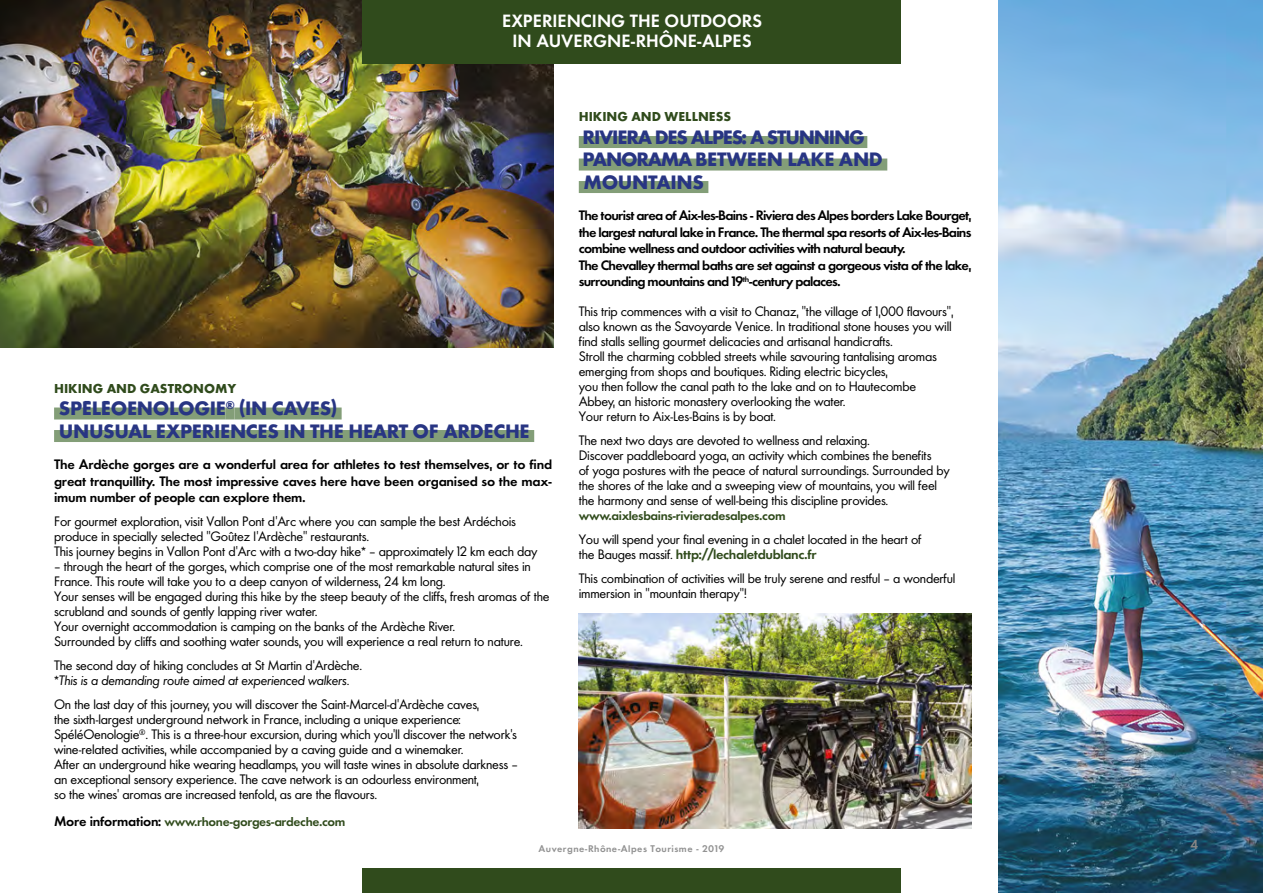
<style>
.page{position:relative;width:1263px;height:893px;background:#fff}
.page>*{position:absolute;margin:0;border:0;box-sizing:border-box;transform-origin:0 0}
.t1{font:18px/22.5px "C+Bold";letter-spacing:-.02em;color:#283583}
.t2{font:18px/22.5px "C+Bold";letter-spacing:-.07em;color:#283583}
.t3{font:16.5px/19.8px "C+Demi";color:#fff;text-align:center}
.t4{font:12.75px/15px "C+Regular";letter-spacing:-.02em;color:#000}
.t5{font:12.75px/16.5px "C+Demi";letter-spacing:-.06em;color:#000}
.t6{font:12.75px "C+Reg Ital";letter-spacing:-.02em;color:#000}
.t7{font:12.75px "C+Demi";letter-spacing:-.03em;color:#304b1c}
.t8{font:12px "C+Demi";letter-spacing:-.03em;color:#304b1c}
.t9{font:12px "C+Bold";color:#304b1c}
.t10{font:12px "C+Demi";color:#878787}
.t11{font:9px "C+Demi";letter-spacing:.05em;color:#929292}
.s1{font-family:"C+Regular";color:#000}
.s2{font-family:"Arial"}
.s3{font-size:12.75px;color:#000}
</style>
<div class="page">
<img style="left:998px;top:0;width:265px;height:893px">
<div style="left:579px;top:136px;width:288px;height:12px;background:#839e78"></div>
<div style="left:579px;top:159px;width:308px;height:12px;background:#839e78"></div>
<div style="left:579px;top:181px;width:129px;height:12px;background:#839e78"></div>
<div style="left:54px;top:407px;width:172px;height:12px;background:#839e78"></div>
<div style="left:226px;top:407px;width:9px;height:12px;background:#839e78"></div>
<div style="left:235px;top:407px;width:107px;height:12px;background:#839e78"></div>
<div style="left:54px;top:430px;width:480px;height:12px;background:#839e78"></div>
<img style="left:579px;top:613px;width:392px;height:215px">
<img style="left:0;top:0;width:553px;height:348px">
<div style="left:362px;top:868px;width:539px;height:25px;background:#304b1c"></div>
<div style="left:362px;top:0;width:539px;height:64px;background:#304b1c"></div>
<p class="t3" style="left:502px;top:11px;width:262px">EXPERIENCING THE OUTDOORS<br>IN AUVERGNE-RHÔNE-ALPES</p>
<p class="t3" style="left:545px;top:24px;width:168px">SÉJOURS OUTDOOR</p>
<p class="t9" style="left:579px;top:108px;width:154px">HIKING AND WELLNESS</p>
<h1 class="t2" style="left:583px;top:125px;width:302px">RIVIERA DES ALPES: A STUNNING<br>PANORAMA BETWEEN LAKE AND<br>MOUNTAINS</h1>
<p class="t5" style="left:579px;top:207px;width:394px">The tourist area of Aix-les-Bains - Riviera des Alpes borders Lake Bourget, the largest natural lake in France. The thermal spa resorts of Aix-les-Bains combine wellness and outdoor activities with natural beauty.<br>The Chevalley thermal baths are set against a gorgeous vista of the lake, surrounding mountains and 19<sup>th</sup>-century palaces.</p>
<p class="t4" style="left:579px;top:304px;width:376px">This trip commences with a visit to Chanaz, “the village of 1,000 flavours”, also known as the Savoyarde Venice. In traditional stone houses you will find stalls selling gourmet delicacies and artisanal handicrafts.<br>Stroll the charming cobbled streets while savouring tantalising aromas emerging from shops and boutiques. Riding electric bicycles,<br>you then follow the canal path to the lake and on to Hautecombe Abbey, an historic monastery overlooking the water.<br>Your return to Aix-Les-Bains is by boat.</p>
<p class="t4" style="left:579px;top:433px;width:372px">The next two days are devoted to wellness and relaxing.<br>Discover paddleboard yoga, an activity which combines the benefits<br>of yoga postures with the peace of natural surroundings. Surrounded by the shores of the lake and a sweeping view of mountains, you will feel the harmony and sense of well-being this discipline provides.</p>
<p class="t8" style="left:579px;top:507px;width:208px">www.aixlesbains-rivieradesalpes.com</p>
<p class="t4" style="left:579px;top:532px;width:344px">You will spend your final evening in a chalet located in the heart of</p>
<p class="t7" style="left:579px;top:546px;width:239px"><span class="s1">the Bauges massif.</span> http://lechaletdublanc.fr</p>
<p class="t4" style="left:579px;top:571px;width:378px">This combination of activities will be truly serene and restful – a wonderful immersion in “mountain therapy”!</p>
<p class="t9" style="left:54px;top:380px;width:184px">HIKING AND GASTRONOMY</p>
<h1 class="t1" style="left:59px;top:397px;width:473px">SPÉLÉOENOLOGIE<sup>®</sup> (IN CAVES)<br>UNUSUAL EXPERIENCES IN THE HEART OF ARDÈCHE</h1>
<p class="t5" style="left:54px;top:456px;width:500px;text-align:justify">The Ardèche gorges are a wonderful area for athletes to test themselves, or to find great tranquillity. The most impressive caves here have been organised so the max&shy;imum number of people can explore them.</p>
<p class="t4" style="left:54px;top:514px;width:485px">For gourmet exploration, visit Vallon Pont d’Arc where you can sample the best Ardéchois produce in specially selected “Goûtez l’Ardèche” restaurants.<br>This journey begins in Vallon Pont d’Arc with a two-day hike<span class="s2">*</span> – approximately 12 km each day</p>
<p class="t4" style="left:54px;top:559px;width:497px">– through the heart of the gorges, which comprise one of the most remarkable natural sites in France. This route will take you to a deep canyon of wilderness, 24 km long.<br>Your senses will be engaged during this hike by the steep beauty of the cliffs, fresh aromas of the scrubland and sounds of gently lapping river water.<br>Your overnight accommodation is camping on the banks of the Ardèche River.<br>Surrounded by cliffs and soothing water sounds, you will experience a real return to nature.</p>
<p class="t4" style="left:54px;top:658px;width:310px">The second day of hiking concludes at St Martin d’Ardèche.</p>
<p class="t6" style="left:54px;top:672px;width:297px"><span class="s2">*</span>This is a demanding route aimed at experienced walkers.</p>
<p class="t4" style="left:54px;top:697px;width:465px">On the last day of this journey, you will discover the Saint-Marcel-d’Ardèche caves,<br>the sixth-largest underground network in France, including a unique experience:<br>SpéléOenologie<sup>®</sup>. This is a three-hour excursion, during which you’ll discover the network’s wine-related activities, while accompanied by a caving guide and a winemaker.<br>After an underground hike wearing headlamps, you will taste wines in absolute darkness – an exceptional sensory experience. The cave network is an odourless environment,<br>so the wines’ aromas are increased tenfold, as are the flavours.</p>
<p class="t8" style="left:54px;top:813px;width:293px"><span class="s3">More information:</span> www.rhone-gorges-ardeche.com</p>
<p class="t11" style="left:538px;top:842px;width:187px">Auvergne-Rhône-Alpes Tourisme - 2019</p>
<p class="t10" style="left:1190px;top:837px;width:10px">4</p>
</div>
